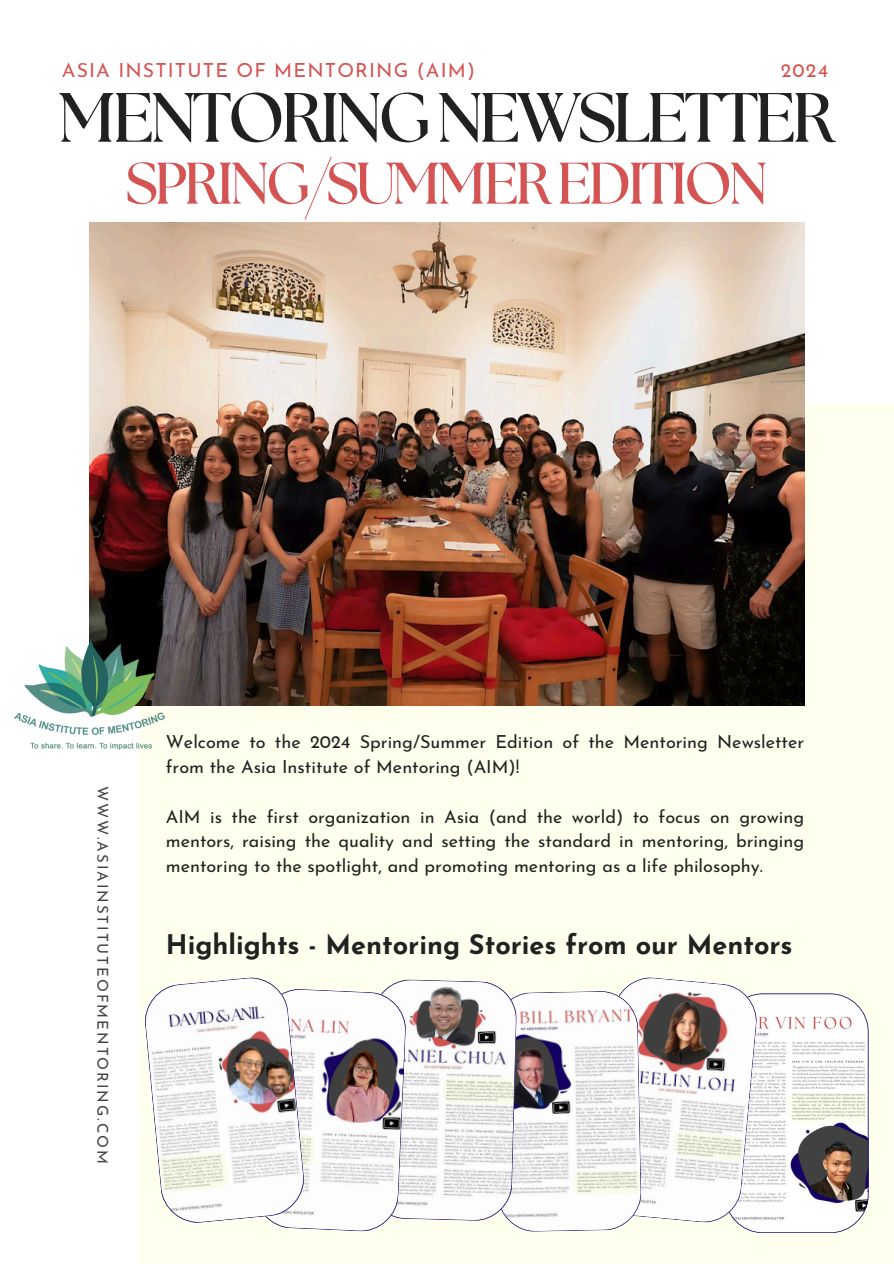
<style>
.page{position:relative;width:894px;height:1264px;background:#fff}
.page>*{position:absolute;margin:0;border:0;box-sizing:border-box;transform-origin:0 0}
.t1{font:700 69.6px "The Seasons";letter-spacing:-.055em;color:#212121}
.t2{font:700 58.5px "The Seasons";letter-spacing:-.055em;color:#d45454}
.t3{font:700 27px "Josefin Sans";color:#212121}
.t4{font:19.5px "Josefin Sans";letter-spacing:.06em;color:#d45454}
.t5{font:18px/24.8px "Josefin Sans";color:#212121}
.t6{font:15px "Josefin Sans";letter-spacing:.13em;color:#434343}
</style>
<div class="page">
<div style="left:139px;top:405px;width:754px;height:858px;background:#ffe"></div>
<img style="left:89px;top:223px;width:715px;height:482px">
<svg style="left:145px;top:977px;width:723px;height:255px"></svg>
<img style="left:13px;top:605px;width:172px;height:145px">
<p class="t4" style="left:62px;top:63px;width:414px">ASIA INSTITUTE OF MENTORING (AIM)</p>
<p class="t4" style="left:780px;top:63px;width:49px">2024</p>
<p class="t1" style="left:58px;top:86px;width:778px">MENTORINGNEWSLETTER</p>
<p class="t2" style="left:125px;top:157px;width:643px">SPRING/SUMMEREDITION</p>
<p class="t6" style="left:109px;top:785px;width:380px;rotate:90deg">WWW.ASIAINSTITUTEOFMENTORING.COM</p>
<p class="t5" style="left:166px;top:731px;width:639px">Welcome to the 2024 Spring/Summer Edition of the Mentoring Newsletter from the Asia Institute of Mentoring (AIM)!</p>
<p class="t5" style="left:166px;top:805px;width:639px;text-align:justify">AIM is the first organization in Asia (and the world) to focus on growing mentors, raising the quality and setting the standard in mentoring, bringing mentoring to the spotlight, and promoting mentoring as a life philosophy.</p>
<p class="t3" style="left:166px;top:934px;width:628px">Highlights - Mentoring Stories from our Mentors</p>
</div>
